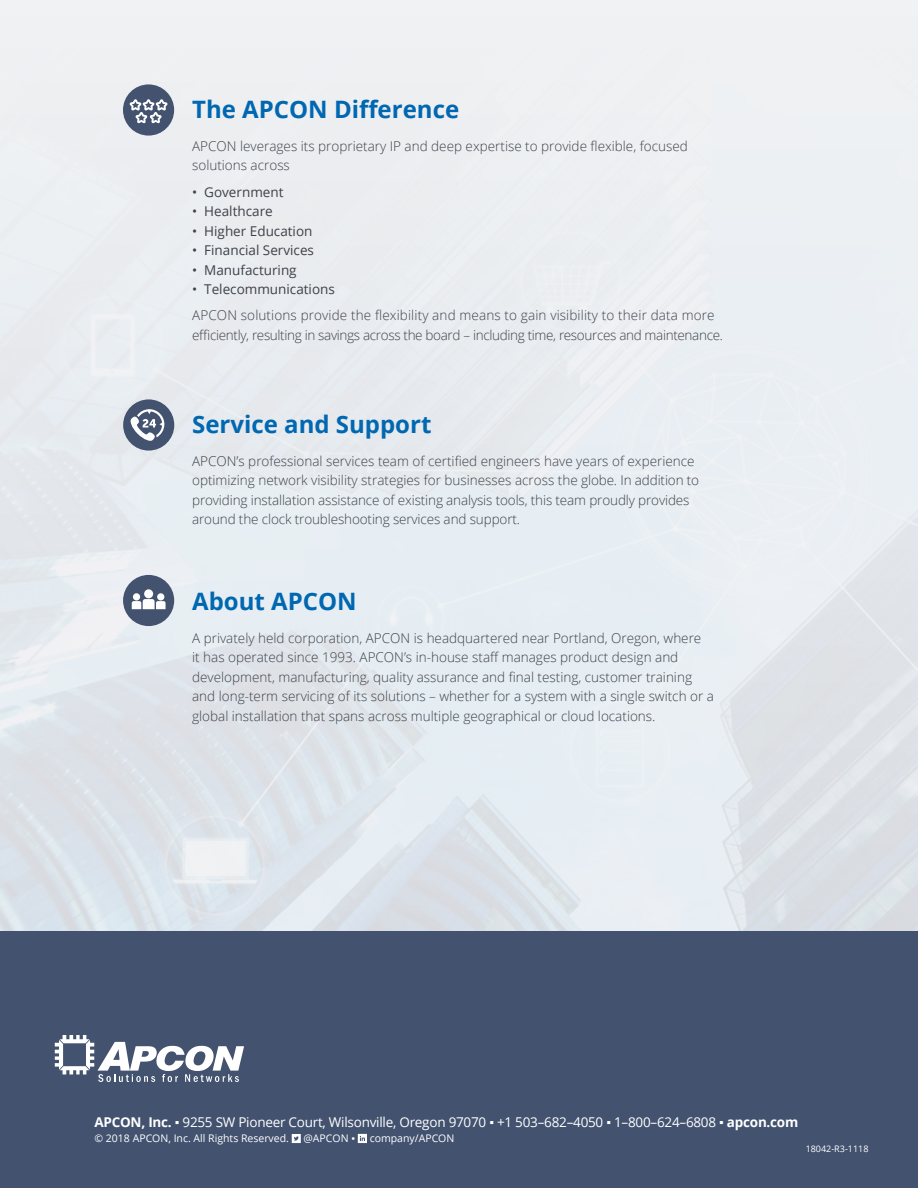
<style>
.page{position:relative;width:918px;height:1188px;background:#fff}
.page>*{position:absolute;margin:0;border:0;box-sizing:border-box;transform-origin:0 0}
.t1{font:700 24px "Open Sans";color:#0067b1}
.t2{font:300 13.5px/19.5px "Open Sans";color:#3d4149}
.t3{font:300 13.5px/19.5px "Open Sans";letter-spacing:-.025em;color:#3d4149}
.t4{font:13.5px "Open Sans";letter-spacing:-.02em;color:#fff}
.t5{font:13.5px "Open Sans";color:#3d4149}
.t6{font:10.5px "Open Sans";color:#fff}
.t7{font:9px "Open Sans";color:#fff}
.s1{font-weight:700}
.s2{font-family:"Arial"}
</style>
<div class="page">
<div style="left:0;top:931px;width:918px;height:257px;background:#42526f"></div>
<svg style="left:292px;top:1134px;width:9px;height:9px"></svg>
<svg style="left:358px;top:1134px;width:9px;height:9px"></svg>
<div style="left:123px;top:399px;width:51px;height:52px;background:#42526f;border-radius:50%"></div>
<svg style="left:129px;top:409px;width:35px;height:33px"></svg>
<div style="left:123px;top:575px;width:51px;height:51px;background:#42526f;border-radius:50%"></div>
<div style="left:144px;top:589px;width:9px;height:9px;background:#fff;border-radius:50%"></div>
<div style="left:157px;top:593px;width:7px;height:7px;background:#fff;border-radius:50%"></div>
<div style="left:133px;top:593px;width:7px;height:7px;background:#fff;border-radius:50%"></div>
<svg style="left:132px;top:599px;width:34px;height:10px"></svg>
<svg style="left:55px;top:1035px;width:189px;height:47px"></svg>
<div style="left:123px;top:84px;width:51px;height:52px;background:#42526f;border-radius:50%"></div>
<svg style="left:130px;top:99px;width:38px;height:24px"></svg>
<h1 class="t1" style="left:192px;top:92px;width:269px">The APCON Difference</h1>
<p class="t2" style="left:192px;top:136px;width:497px">APCON leverages its proprietary IP and deep expertise to provide flexible, focused solutions across</p>
<p class="t5" style="left:192px;top:182px;width:93px">• Government</p>
<p class="t5" style="left:192px;top:202px;width:82px">• Healthcare</p>
<p class="t5" style="left:192px;top:221px;width:122px">• Higher Education</p>
<p class="t5" style="left:192px;top:241px;width:123px">• Financial Services</p>
<p class="t5" style="left:192px;top:260px;width:106px">• Manufacturing</p>
<p class="t5" style="left:192px;top:280px;width:144px">• Telecommunications</p>
<p class="t3" style="left:192px;top:305px;width:532px">APCON solutions provide the flexibility and means to gain visibility to their data more efficiently, resulting in savings across the board – including time, resources and maintenance.</p>
<h1 class="t1" style="left:192px;top:407px;width:241px">Service and Support</h1>
<p class="t2" style="left:192px;top:451px;width:509px">APCON’s professional services team of certified engineers have years of experience optimizing network visibility strategies for businesses across the globe. In addition to providing installation assistance of existing analysis tools, this team proudly provides around the clock troubleshooting services and support.</p>
<h1 class="t1" style="left:192px;top:584px;width:166px">About APCON</h1>
<p class="t2" style="left:192px;top:628px;width:523px">A privately held corporation, APCON is headquartered near Portland, Oregon, where<br>it has operated since 1993. APCON’s in-house staff manages product design and development, manufacturing, quality assurance and final testing, customer training and long-term servicing of its solutions – whether for a system with a single switch or a global installation that spans across multiple geographical or cloud locations.</p>
<p class="t4" style="left:94px;top:1112px;width:705px"><span class="s1">APCON, Inc.</span> <span class="s2">▪</span> 9255 SW Pioneer Court, Wilsonville, Oregon 97070 <span class="s2">▪</span> +1 503–682–4050 <span class="s2">▪</span> 1–800–624–6808 <span class="s2">▪</span> <span class="s1">apcon.com</span></p>
<p class="t6" style="left:94px;top:1131px;width:196px">© 2018 APCON, Inc. All Rights Reserved.</p>
<p class="t6" style="left:304px;top:1131px;width:53px">@APCON <span class="s2">▪</span></p>
<p class="t6" style="left:370px;top:1131px;width:86px">company/APCON</p>
<p class="t7" style="left:806px;top:1142px;width:64px">18042-R3-1118</p>
</div>
